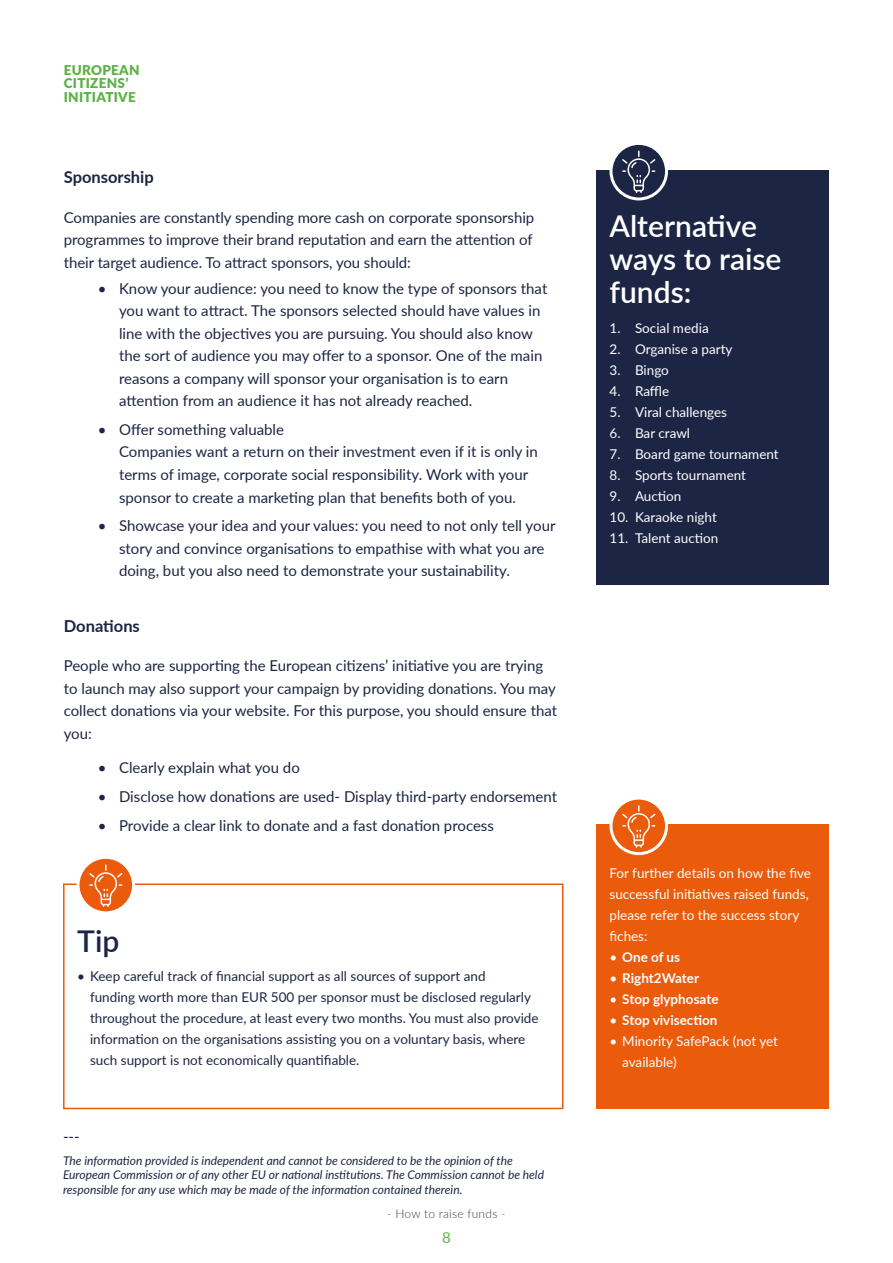
<style>
.page{position:relative;width:893px;height:1263px;background:#fff}
.page>*{position:absolute;margin:0;border:0;box-sizing:border-box;transform-origin:0 0}
.t1{font:600 30px/33px "Lato";color:#fff}
.t2{font:600 30px "Lato";color:#1c2543}
.t3{font:700 16.5px "Lato";color:#1c2543}
.t4{font:15px/22.5px "Lato";color:#1c2543}
.t5{font:15px "Lato";color:#5cb246}
.t6{font:13.5px/21px "Lato";color:#1c2543}
.t7{font:13.5px/21px "Lato";color:#fff}
.t8{font:700 13.5px "Lato";color:#fff}
.t9{font:900 13.5px/13.5px "Lato";letter-spacing:.02em;color:#5cb246}
.t10{font:italic 12px/14.4px "Lato";color:#1c2543}
.t11{font:300 12px "Lato";letter-spacing:.02em;color:#3c3e5c}
.s1{font-weight:400}
</style>
<div class="page">
<div style="left:597px;top:170px;width:232px;height:415px;background:#1c2543"></div>
<svg style="left:611px;top:143px;width:55px;height:56px"></svg>
<div style="left:609px;top:142px;width:59px;height:58px;border:3px solid #fff;border-radius:50%"></div>
<svg style="left:622px;top:151px;width:33px;height:42px"></svg>
<div style="left:63px;top:883px;width:500px;height:226px;border:2px solid #ea5b0b"></div>
<svg style="left:78px;top:857px;width:56px;height:56px"></svg>
<div style="left:77px;top:856px;width:58px;height:58px;border:3px solid #fff;border-radius:50%"></div>
<svg style="left:89px;top:864px;width:33px;height:43px"></svg>
<div style="left:597px;top:824px;width:232px;height:285px;background:#ea5b0b"></div>
<svg style="left:611px;top:798px;width:55px;height:56px"></svg>
<div style="left:609px;top:796px;width:59px;height:59px;border:3px solid #fff;border-radius:50%"></div>
<svg style="left:622px;top:805px;width:33px;height:43px"></svg>
<p class="t9" style="left:64px;top:62px;width:77px">EUROPEAN<br>CITIZENS’<br>INITIATIVE</p>
<p class="t3" style="left:64px;top:165px;width:92px">Sponsorship</p>
<p class="t4" style="left:64px;top:206px;width:472px;text-align:justify">Companies are constantly spending more cash on corporate sponsorship programmes to improve their brand reputation and earn the attention of their target audience. To attract sponsors, you should:</p>
<p class="t4" style="left:119px;top:276px;width:430px;text-indent:-21px">• Know your audience: you need to know the type of sponsors that you want to attract. The sponsors selected should have values in line with the objectives you are pursuing. You should also know the sort of audience you may offer to a sponsor. One of the main reasons a company will sponsor your organisation is to earn attention from an audience it has not already reached.</p>
<p class="t4" style="left:119px;top:418px;width:420px;text-indent:-21px">• Offer something valuable<br>Companies want a return on their investment even if it is only in terms of image, corporate social responsibility. Work with your sponsor to create a marketing plan that benefits both of you.</p>
<p class="t4" style="left:119px;top:514px;width:438px;text-indent:-21px">• Showcase your idea and your values: you need to not only tell your story and convince organisations to empathise with what you are doing, but you also need to demonstrate your sustainability.</p>
<p class="t3" style="left:64px;top:614px;width:78px">Donations</p>
<p class="t4" style="left:64px;top:654px;width:495px">People who are supporting the European citizens’ initiative you are trying to launch may also support your campaign by providing donations. You may collect donations via your website. For this purpose, you should ensure that you:</p>
<p class="t4" style="left:98px;top:756px;width:204px">• Clearly explain what you do</p>
<p class="t4" style="left:98px;top:785px;width:461px">• Disclose how donations are used- Display third-party endorsement</p>
<p class="t4" style="left:98px;top:813px;width:398px">• Provide a clear link to donate and a fast donation process</p>
<h1 class="t2" style="left:77px;top:919px;width:44px">Tip</h1>
<p class="t6" style="left:90px;top:965px;width:450px;text-indent:-13px">• Keep careful track of financial support as all sources of support and<br>funding worth more than EUR 500 per sponsor must be disclosed regularly throughout the procedure, at least every two months. You must also provide information on the organisations assisting you on a voluntary basis, where such support is not economically quantifiable.</p>
<p class="t4" style="left:63px;top:1125px;width:18px">---</p>
<p class="t10" style="left:63px;top:1153px;width:482px">The information provided is independent and cannot be considered to be the opinion of the<br>European Commission or of any other EU or national institutions. The Commission cannot be held responsible for any use which may be made of the information contained therein.</p>
<p class="t11" style="left:387px;top:1206px;width:120px">- How to raise funds -</p>
<p class="t5" style="left:442px;top:1227px;width:10px">8</p>
<h1 class="t1" style="left:609px;top:208px;width:174px">Alternative ways to raise funds:</h1>
<p class="t7" style="left:609px;top:317px;width:101px">1. Social media</p>
<p class="t7" style="left:609px;top:338px;width:125px">2. Organise a party</p>
<p class="t7" style="left:609px;top:359px;width:61px">3. Bingo</p>
<p class="t7" style="left:609px;top:380px;width:61px">4. Raffle</p>
<p class="t7" style="left:609px;top:401px;width:119px">5. Viral challenges</p>
<p class="t7" style="left:609px;top:422px;width:82px">6. Bar crawl</p>
<p class="t7" style="left:609px;top:443px;width:171px">7. Board game tournament</p>
<p class="t7" style="left:609px;top:464px;width:138px">8. Sports tournament</p>
<p class="t7" style="left:609px;top:485px;width:73px">9. Auction</p>
<p class="t7" style="left:609px;top:506px;width:109px">10. Karaoke night</p>
<p class="t7" style="left:609px;top:527px;width:110px">11. Talent auction</p>
<p class="t7" style="left:609px;top:862px;width:203px">For further details on how the five successful initiatives raised funds, please refer to the success story fiches:</p>
<p class="t8" style="left:609px;top:947px;width:72px"><span class="s1">•</span> One of us</p>
<p class="t8" style="left:609px;top:968px;width:91px"><span class="s1">•</span> Right2Water</p>
<p class="t8" style="left:609px;top:989px;width:111px"><span class="s1">•</span> Stop glyphosate</p>
<p class="t8" style="left:609px;top:1010px;width:110px"><span class="s1">•</span> Stop vivisection</p>
<p class="t7" style="left:622px;top:1030px;width:157px;text-indent:-13px">• Minority SafePack (not yet available)</p>
</div>
